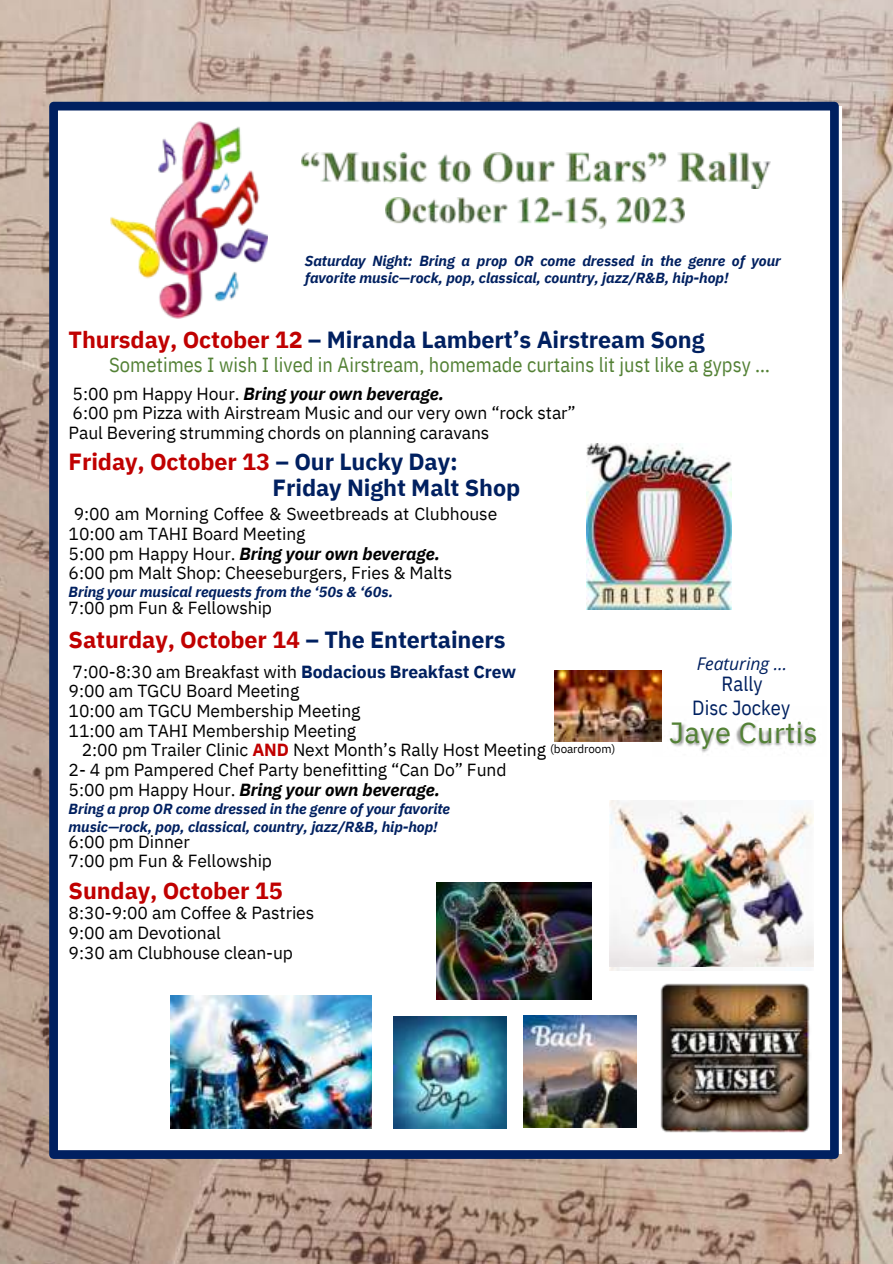
<style>
.page{position:relative;width:893px;height:1264px;background:#fff}
.page>*{position:absolute;margin:0;border:0;box-sizing:border-box;transform-origin:0 0}
.t1{font:29.1px "IBM Plex Sans";letter-spacing:.01em;color:#538135}
.t2{font:700 23.25px/26.2px "IBM Plex Sans";letter-spacing:-.005em;color:#002060}
.t3{font:700 23.25px "IBM Plex Sans";letter-spacing:-.005em;color:#c00000}
.t4{font:20.4px "IBM Plex Sans Cond";color:#538135}
.t5{font:20.4px/24px "IBM Plex Sans Cond";color:#002060;text-align:center}
.t6{font:17.55px/19.6px "IBM Plex Sans";letter-spacing:-.005em;color:#000}
.t7{font:italic 17.55px "Open Sans";letter-spacing:-.005em;color:#002060}
.t8{font:italic 700 14.55px/16.4px "IBM Plex Sans";letter-spacing:-.005em;color:#002060}
.t9{font:11.7px "IBM Plex Sans";letter-spacing:-.005em;color:#000}
.s1{color:#c00000}
.s2{font-weight:700;font-style:italic}
.s3{color:#002060}
.s4{font-weight:700;color:#002060}
.s5{font-weight:700;color:#c00000}
</style>
<div class="page">
<img style="left:0;top:0;width:892px;height:1263px">
<div style="left:54px;top:106px;width:780px;height:1048px;background:#fff"></div>
<div style="left:49px;top:102px;width:789px;height:1056px;border:9px solid #002060"></div>
<img style="left:301px;top:152px;width:469px;height:37px">
<img style="left:385px;top:197px;width:299px;height:32px">
<img style="left:171px;top:995px;width:201px;height:133px">
<img style="left:524px;top:1015px;width:112px;height:112px">
<img style="left:660px;top:983px;width:150px;height:150px">
<img style="left:110px;top:122px;width:158px;height:196px">
<img style="left:436px;top:882px;width:155px;height:117px">
<img style="left:394px;top:1016px;width:112px;height:112px">
<img style="left:652px;top:706px;width:164px;height:47px">
<img style="left:554px;top:671px;width:107px;height:70px">
<img style="left:609px;top:801px;width:204px;height:169px">
<img style="left:586px;top:443px;width:145px;height:166px">
<p class="t8" style="left:305px;top:252px;width:477px">Saturday Night: Bring a prop OR come dressed in the genre of your favorite music—rock, pop, classical, country, jazz/R&amp;B, hip-hop!</p>
<h2 class="t2" style="left:69px;top:325px;width:637px"><span class="s1">Thursday, October 12</span> – Miranda Lambert’s Airstream Song</h2>
<p class="t4" style="left:109px;top:349px;width:662px">Sometimes I wish I lived in Airstream, homemade curtains lit just like a gypsy …</p>
<p class="t6" style="left:69px;top:382px;width:508px">5:00 pm Happy Hour. <span class="s2">Bring your own beverage.<br></span>6:00 pm Pizza with Airstream Music and our very own “rock star”<br>Paul Bevering strumming chords on planning caravans</p>
<h2 class="t2" style="left:272px;top:446px;width:249px;text-indent:-204px"><span class="s1">Friday, October 13</span> – Our Lucky Day:<br>Friday Night Malt Shop</h2>
<p class="t6" style="left:69px;top:503px;width:430px">9:00 am Morning Coffee &amp; Sweetbreads at Clubhouse 10:00 am TAHI Board Meeting<br>5:00 pm Happy Hour. <span class="s2">Bring your own beverage.<br></span>6:00 pm Malt Shop: Cheeseburgers, Fries &amp; Malts</p>
<p class="t8" style="left:69px;top:582px;width:326px">Bring your musical requests from the ‘50s &amp; ‘60s.</p>
<p class="t6" style="left:69px;top:597px;width:205px">7:00 pm Fun &amp; Fellowship</p>
<h2 class="t3" style="left:69px;top:621px;width:438px">Saturday, October 14 <span class="s3">– The Entertainers</span></h2>
<p class="t6" style="left:69px;top:660px;width:449px">7:00-8:30 am Breakfast with <span class="s4">Bodacious Breakfast Crew </span>9:00 am TGCU Board Meeting<br>10:00 am TGCU Membership Meeting<br>11:00 am TAHI Membership Meeting</p>
<p class="t6" style="left:69px;top:739px;width:479px;text-indent:13px">2:00 pm Trailer Clinic <span class="s5">AND</span> Next Month’s Rally Host Meeting<br>2- 4 pm Pampered Chef Party benefitting “Can Do” Fund<br>5:00 pm Happy Hour. <span class="s2">Bring your own beverage.</span></p>
<p class="t8" style="left:69px;top:799px;width:383px;line-height:17.5px">Bring a prop OR come dressed in the genre of your favorite music—rock, pop, classical, country, jazz/R&amp;B, hip-hop!</p>
<p class="t6" style="left:69px;top:831px;width:205px;line-height:18.6px">6:00 pm Dinner<br>7:00 pm Fun &amp; Fellowship</p>
<h2 class="t3" style="left:69px;top:871px;width:215px">Sunday, October 15</h2>
<p class="t6" style="left:69px;top:901px;width:247px">8:30-9:00 am Coffee &amp; Pastries<br>9:00 am Devotional<br>9:30 am Clubhouse clean-up</p>
<p class="t9" style="left:550px;top:740px;width:67px">(boardroom)</p>
<p class="t7" style="left:696px;top:651px;width:92px">Featuring …</p>
<p class="t5" style="left:692px;top:670px;width:99px">Rally<br>Disc Jockey</p>
<h1 class="t1" style="left:669px;top:710px;width:150px">Jaye Curtis</h1>
</div>
